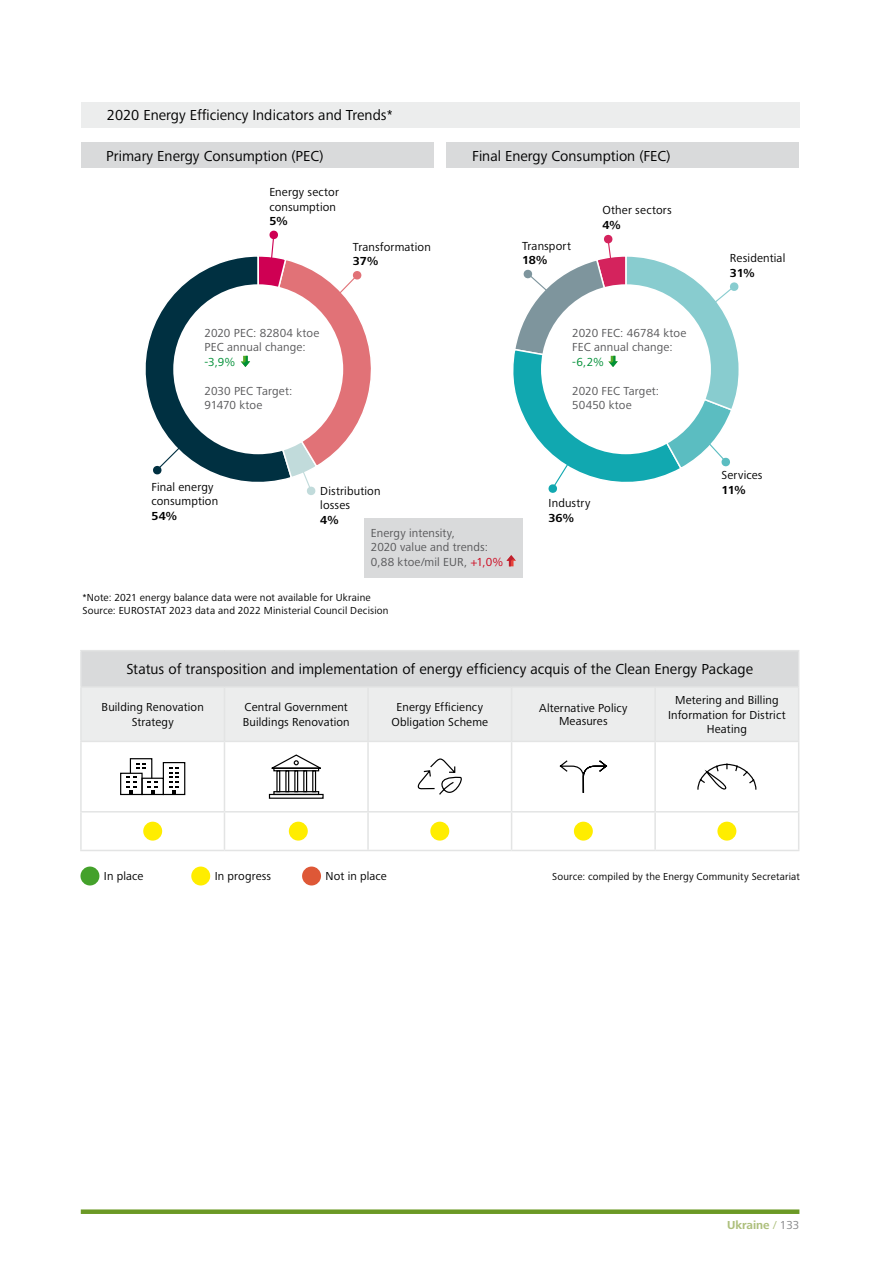
<style>
.page{position:relative;width:893px;height:1263px;background:#fff}
.page>*{position:absolute;margin:0;border:0;box-sizing:border-box;transform-origin:0 0}
.t1{font:15px "Frutiger Next Pro";color:#000}
.t2{font:12px/14.4px "Frutiger Next Pro";letter-spacing:.01em;color:#000;text-align:center}
.t3{font:12px/14.5px "Frutiger Next Pro";letter-spacing:.01em;color:#58585a}
.t4{font:700 12px "Frutiger Next Pro";letter-spacing:-.015em;color:#000}
.t5{font:700 12px "Frutiger Next Pro";color:#adbf7b}
.t6{font:12px "Frutiger Next Pro";color:#009037}
.t7{font:10.5px/12.6px "Frutiger Next Pro";letter-spacing:.015em;color:#000}
.s1{color:#cd071e}
.s2{font-weight:400}
.s3{font-weight:400;color:#87888a}
</style>
<div class="page">
<div style="left:81px;top:1209px;width:718px;height:5px;background:#6b9925"></div>
<div style="left:81px;top:651px;width:718px;height:36px;background:#d9dadb"></div>
<div style="left:82px;top:688px;width:716px;height:53px;background:#eceded"></div>
<hr style="left:80px;top:650px;width:144px;height:1px;background:#e3e4e4">
<hr style="left:80px;top:651px;width:2px;height:35px;background:#e3e4e4">
<hr style="left:224px;top:650px;width:144px;height:1px;background:#e3e4e4">
<hr style="left:368px;top:650px;width:144px;height:1px;background:#e3e4e4">
<hr style="left:512px;top:650px;width:143px;height:1px;background:#e3e4e4">
<hr style="left:655px;top:650px;width:144px;height:1px;background:#e3e4e4">
<hr style="left:798px;top:651px;width:1px;height:35px;background:#e3e4e4">
<hr style="left:80px;top:686px;width:144px;height:2px;background:#e3e4e4">
<hr style="left:80px;top:688px;width:2px;height:53px;background:#e3e4e4">
<hr style="left:224px;top:686px;width:144px;height:2px;background:#e3e4e4">
<hr style="left:224px;top:688px;width:1px;height:53px;background:#e3e4e4">
<hr style="left:368px;top:686px;width:144px;height:2px;background:#e3e4e4">
<hr style="left:367px;top:688px;width:2px;height:53px;background:#e3e4e4">
<hr style="left:512px;top:686px;width:143px;height:2px;background:#e3e4e4">
<hr style="left:511px;top:688px;width:1px;height:53px;background:#e3e4e4">
<hr style="left:655px;top:686px;width:144px;height:2px;background:#e3e4e4">
<hr style="left:654px;top:688px;width:2px;height:53px;background:#e3e4e4">
<hr style="left:798px;top:688px;width:1px;height:53px;background:#e3e4e4">
<hr style="left:80px;top:741px;width:144px;height:1px;background:#e3e4e4">
<hr style="left:80px;top:742px;width:2px;height:69px;background:#e3e4e4">
<hr style="left:224px;top:741px;width:144px;height:1px;background:#e3e4e4">
<hr style="left:224px;top:742px;width:1px;height:69px;background:#e3e4e4">
<hr style="left:368px;top:741px;width:144px;height:1px;background:#e3e4e4">
<hr style="left:367px;top:742px;width:2px;height:69px;background:#e3e4e4">
<hr style="left:512px;top:741px;width:143px;height:1px;background:#e3e4e4">
<hr style="left:511px;top:742px;width:1px;height:69px;background:#e3e4e4">
<hr style="left:655px;top:741px;width:144px;height:1px;background:#e3e4e4">
<hr style="left:654px;top:742px;width:2px;height:69px;background:#e3e4e4">
<hr style="left:798px;top:742px;width:1px;height:69px;background:#e3e4e4">
<hr style="left:80px;top:811px;width:144px;height:1px;background:#e3e4e4">
<hr style="left:80px;top:812px;width:2px;height:38px;background:#e3e4e4">
<hr style="left:224px;top:811px;width:144px;height:1px;background:#e3e4e4">
<hr style="left:224px;top:812px;width:1px;height:38px;background:#e3e4e4">
<hr style="left:368px;top:811px;width:144px;height:1px;background:#e3e4e4">
<hr style="left:367px;top:812px;width:2px;height:38px;background:#e3e4e4">
<hr style="left:512px;top:811px;width:143px;height:1px;background:#e3e4e4">
<hr style="left:511px;top:812px;width:1px;height:38px;background:#e3e4e4">
<hr style="left:655px;top:811px;width:144px;height:1px;background:#e3e4e4">
<hr style="left:654px;top:812px;width:2px;height:38px;background:#e3e4e4">
<hr style="left:798px;top:812px;width:1px;height:38px;background:#e3e4e4">
<hr style="left:80px;top:850px;width:144px;height:1px;background:#e3e4e4">
<hr style="left:224px;top:850px;width:144px;height:1px;background:#e3e4e4">
<hr style="left:368px;top:850px;width:144px;height:1px;background:#e3e4e4">
<hr style="left:512px;top:850px;width:143px;height:1px;background:#e3e4e4">
<hr style="left:655px;top:850px;width:144px;height:1px;background:#e3e4e4">
<div style="left:120px;top:773px;width:23px;height:22px;border:1px solid #000"></div>
<div style="left:141px;top:778px;width:23px;height:17px;border:1px solid #000"></div>
<div style="left:163px;top:762px;width:22px;height:33px;border:1px solid #000"></div>
<svg style="left:169px;top:767px;width:10px;height:27px"></svg>
<svg style="left:126px;top:758px;width:32px;height:36px"></svg>
<div style="left:273px;top:791px;width:46px;height:4px;border:1px solid #000"></div>
<svg style="left:271px;top:754px;width:50px;height:16px"></svg>
<div style="left:273px;top:767px;width:46px;height:4px;border:1px solid #000"></div>
<div style="left:269px;top:794px;width:55px;height:5px;border:1px solid #000"></div>
<div style="left:276px;top:770px;width:4px;height:22px;border:1px solid #000"></div>
<div style="left:285px;top:770px;width:4px;height:22px;border:1px solid #000"></div>
<div style="left:294px;top:770px;width:4px;height:22px;border:1px solid #000"></div>
<div style="left:303px;top:770px;width:4px;height:22px;border:1px solid #000"></div>
<div style="left:312px;top:770px;width:4px;height:22px;border:1px solid #000"></div>
<svg style="left:418px;top:758px;width:44px;height:37px"></svg>
<svg style="left:559px;top:760px;width:49px;height:33px"></svg>
<svg style="left:697px;top:763px;width:60px;height:27px"></svg>
<div style="left:143px;top:822px;width:19px;height:19px;background:#ffed00;border-radius:50%"></div>
<div style="left:289px;top:822px;width:19px;height:19px;background:#ffed00;border-radius:50%"></div>
<div style="left:430px;top:822px;width:19px;height:19px;background:#ffed00;border-radius:50%"></div>
<div style="left:574px;top:822px;width:19px;height:19px;background:#ffed00;border-radius:50%"></div>
<div style="left:717px;top:822px;width:19px;height:19px;background:#ffed00;border-radius:50%"></div>
<div style="left:80px;top:866px;width:19px;height:19px;background:#44a12b;border-radius:50%"></div>
<div style="left:191px;top:866px;width:19px;height:19px;background:#ffed00;border-radius:50%"></div>
<div style="left:302px;top:866px;width:19px;height:19px;background:#de5837;border-radius:50%"></div>
<div style="left:364px;top:518px;width:158px;height:60px;background:#d9dadb"></div>
<svg style="left:506px;top:555px;width:10px;height:11px"></svg>
<svg style="left:513px;top:234px;width:226px;height:259px"></svg>
<svg style="left:145px;top:230px;width:226px;height:265px"></svg>
<div style="left:81px;top:143px;width:353px;height:25px;background:#d9dadb"></div>
<div style="left:446px;top:143px;width:353px;height:25px;background:#d9dadb"></div>
<div style="left:81px;top:102px;width:719px;height:26px;background:#eceded"></div>
<p class="t1" style="left:107px;top:107px;width:287px">2020 Energy Efficiency Indicators and Trends*</p>
<p class="t1" style="left:106px;top:147px;width:219px">Primary Energy Consumption (PEC)</p>
<p class="t1" style="left:472px;top:147px;width:200px">Final Energy Consumption (FEC)</p>
<p class="t2" style="left:269px;top:185px;width:71px;text-align:left">Energy sector consumption</p>
<p class="t4" style="left:269px;top:214px;width:20px">5%</p>
<p class="t2" style="left:353px;top:239px;width:79px">Transformation</p>
<p class="t4" style="left:353px;top:254px;width:27px">37%</p>
<p class="t3" style="left:205px;top:325px;width:116px">2020 PEC: 82804 ktoe<br>PEC annual change:</p>
<p class="t6" style="left:205px;top:355px;width:32px">-3,9%</p>
<p class="t3" style="left:205px;top:383px;width:89px">2030 PEC Target:<br>91470 ktoe</p>
<p class="t2" style="left:522px;top:238px;width:50px">Transport</p>
<p class="t4" style="left:522px;top:253px;width:27px">18%</p>
<p class="t2" style="left:602px;top:203px;width:71px">Other sectors</p>
<p class="t4" style="left:602px;top:218px;width:20px">4%</p>
<p class="t3" style="left:572px;top:325px;width:116px">2020 FEC: 46784 ktoe<br>FEC annual change:</p>
<p class="t6" style="left:572px;top:355px;width:33px">-6,2%</p>
<p class="t3" style="left:572px;top:383px;width:88px">2020 FEC Target:<br>50450 ktoe</p>
<p class="t2" style="left:151px;top:479px;width:68px;text-align:left">Final energy consumption</p>
<p class="t4" style="left:151px;top:509px;width:27px">54%</p>
<p class="t2" style="left:320px;top:484px;width:62px;text-align:left">Distribution losses</p>
<p class="t4" style="left:320px;top:513px;width:20px">4%</p>
<p class="t3" style="left:371px;top:525px;width:134px">Energy intensity,<br>2020 value and trends:<br>0,88 ktoe/mil EUR, <span class="s1">+1,0%</span></p>
<p class="t7" style="left:82px;top:592px;width:308px">*Note: 2021 energy balance data were not available for Ukraine<br>Source: EUROSTAT 2023 data and 2022 Ministerial Council Decision</p>
<p class="t2" style="left:548px;top:496px;width:43px">Industry</p>
<p class="t4" style="left:548px;top:511px;width:27px">36%</p>
<p class="t2" style="left:730px;top:251px;width:57px">Residential</p>
<p class="t4" style="left:730px;top:266px;width:27px">31%</p>
<p class="t2" style="left:721px;top:468px;width:43px">Services</p>
<p class="t4" style="left:721px;top:483px;width:26px">11%</p>
<p class="t1" style="left:126px;top:661px;width:628px">Status of transposition and implementation of energy efficiency acquis of the Clean Energy Package</p>
<p class="t2" style="left:102px;top:700px;width:104px">Building Renovation<br>Strategy</p>
<p class="t2" style="left:243px;top:700px;width:108px;text-align:left">Central Government<br>Buildings Renovation</p>
<p class="t2" style="left:391px;top:700px;width:98px">Energy Efficiency<br>Obligation Scheme</p>
<p class="t2" style="left:539px;top:702px;width:90px;line-height:12.1px">Alternative Policy<br>Measures</p>
<p class="t2" style="left:668px;top:693px;width:119px">Metering and Billing<br>Information for District<br>Heating</p>
<p class="t2" style="left:104px;top:869px;width:41px">In place</p>
<p class="t2" style="left:215px;top:869px;width:58px">In progress</p>
<p class="t2" style="left:326px;top:869px;width:63px">Not in place</p>
<p class="t7" style="left:552px;top:870px;width:249px">Source: compiled by the Energy Community Secretariat</p>
<p class="t5" style="left:727px;top:1218px;width:74px">Ukraine <span class="s2">/</span> <span class="s3">133</span></p>
</div>
